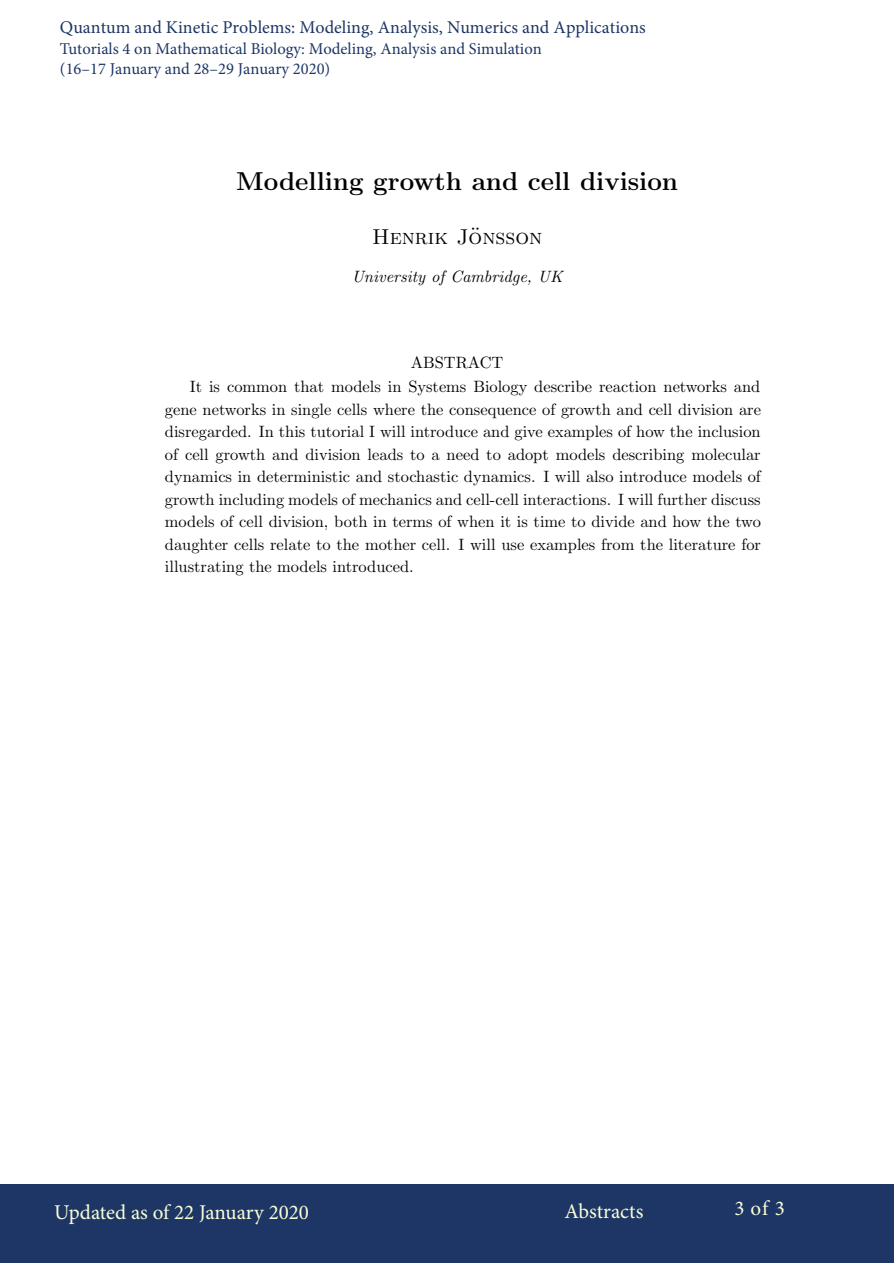
<style>
.page{position:relative;width:894px;height:1263px;background:#fff}
.page>*{position:absolute;margin:0;border:0;box-sizing:border-box;transform-origin:0 0}
.t1{font:25.8px "CMBX12";color:#000}
.t2{font:21.6px "CMCSC10";color:#000}
.t3{font:21px "Minion Pro";color:#fafed7}
.t4{font:18px "Minion Pro";color:#1d3665}
.t5{font:16.5px/20.4px "Minion Pro";color:#1d3665}
.t6{font:16.35px/22.5px "CMR10";color:#000}
.t7{font:16.35px "CMTI10";color:#000}
</style>
<div class="page">
<div style="left:0;top:1185px;width:893px;height:78px;background:#1d3665"></div>
<p class="t4" style="left:60px;top:15px;width:587px">Quantum and Kinetic Problems: Modeling, Analysis, Numerics and Applications</p>
<p class="t5" style="left:60px;top:38px;width:483px">Tutorials 4 on Mathematical Biology: Modeling, Analysis and Simulation (16–17 January and 28–29 January 2020)</p>
<h1 class="t1" style="left:236px;top:171px;width:443px">Modelling growth and cell division</h1>
<h2 class="t2" style="left:372px;top:228px;width:172px">Henrik Jonsson</h2>
<h2 class="t2" style="left:469px;top:226px;width:13px">¨</h2>
<p class="t7" style="left:351px;top:269px;width:212px">University of Cambridge, UK</p>
<p class="t6" style="left:190px;top:351px;width:571px;line-height:24.9px;text-indent:221px">ABSTRACT<br>It is common that models in Systems Biology describe reaction networks and</p>
<p class="t6" style="left:165px;top:399px;width:597px;text-align:justify">gene networks in single cells where the consequence of growth and cell division are disregarded. In this tutorial I will introduce and give examples of how the inclusion of cell growth and division leads to a need to adopt models describing molecular dynamics in deterministic and stochastic dynamics. I will also introduce models of growth including models of mechanics and cell-cell interactions. I will further discuss models of cell division, both in terms of when it is time to divide and how the two daughter cells relate to the mother cell. I will use examples from the literature for illustrating the models introduced.</p>
<p class="t3" style="left:54px;top:1198px;width:256px">Updated as of 22 January 2020</p>
<p class="t3" style="left:564px;top:1196px;width:80px">Abstracts</p>
<p class="t3" style="left:734px;top:1194px;width:52px">3 of 3</p>
</div>
